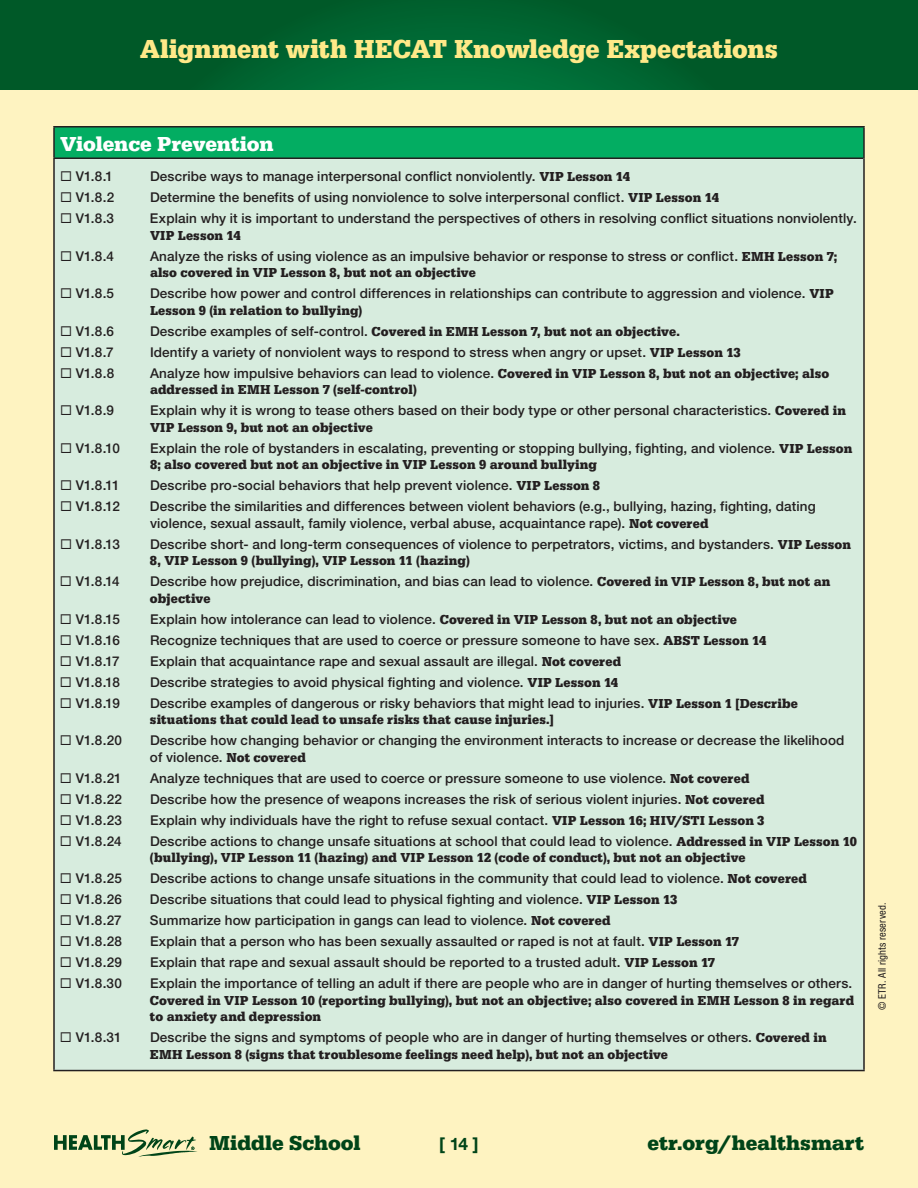
<style>
.page{position:relative;width:918px;height:1188px;background:#fff}
.page>*{position:absolute;margin:0;border:0;box-sizing:border-box;transform-origin:0 0}
.t1{font:27px "URW Egyptienne T Bold Narr";color:#ffe988}
.t2{font:700 21px "URW Egyptienne T";color:#004418}
.SST_subject_area{font:700 21px "URW Egyptienne T";letter-spacing:-.005em;color:#fff}
.t3{font:700 17.25px "Helvetica Neue";color:#004418}
.SSE_expectations{font:500 13.5px/16.5px "Helvetica Neue";letter-spacing:.01em;color:#231f20}
.SSE_expectations-2{font:13.5px/16.5px "URW Egyptienne T Bold Narr";letter-spacing:.01em;color:#231f20}
.t4{font:condensed 10.5px "Helvetica Neue";letter-spacing:.015em;color:#231f20}
.s1{font-family:"URW Egyptienne T Bold Narr";font-weight:400}
.s2{font-family:"Helvetica Neue";font-weight:500}
</style>
<div class="page">
<svg style="left:0;top:0;width:918px;height:90px;background:#005e2c"></svg>
<div style="left:0;top:90px;width:918px;height:1098px;background:#fef3c1"></div>
<div style="left:54px;top:127px;width:810px;height:31px;background:#03ad62"></div>
<div style="left:54px;top:158px;width:810px;height:913px;background:#d7ecde"></div>
<hr style="left:53px;top:126px;width:812px;height:2px;background:#231f20">
<hr style="left:53px;top:128px;width:2px;height:30px;background:#231f20">
<hr style="left:53px;top:158px;width:810px;height:1px;background:#231f20">
<hr style="left:53px;top:159px;width:2px;height:911px;background:#231f20">
<hr style="left:53px;top:1070px;width:812px;height:1px;background:#231f20">
<hr style="left:863px;top:128px;width:2px;height:30px;background:#231f20">
<hr style="left:863px;top:158px;width:2px;height:912px;background:#231f20">
<svg style="left:54px;top:1130px;width:143px;height:27px"></svg>
<h1 class="t1" style="left:140px;top:33px;width:639px">Alignment with HECAT Knowledge Expectations</h1>
<p class="SST_subject_area" style="left:60px;top:131px;width:215px">Violence Prevention</p>
<p class="SSE_expectations" style="left:60px;top:168px;width:55px">◻ V1.8.1</p>
<p class="SSE_expectations" style="left:150px;top:168px;width:482px">Describe ways to manage interpersonal conflict nonviolently. <span class="s1">VIP Lesson 14</span></p>
<p class="SSE_expectations" style="left:60px;top:189px;width:56px">◻ V1.8.2</p>
<p class="SSE_expectations" style="left:150px;top:189px;width:570px">Determine the benefits of using nonviolence to solve interpersonal conflict. <span class="s1">VIP Lesson 14</span></p>
<p class="SSE_expectations" style="left:60px;top:210px;width:56px">◻ V1.8.3</p>
<p class="SSE_expectations" style="left:150px;top:210px;width:708px">Explain why it is important to understand the perspectives of others in resolving conflict situations nonviolently.<br><span class="s1">VIP Lesson 14</span></p>
<p class="SSE_expectations" style="left:60px;top:247px;width:56px">◻ V1.8.4</p>
<p class="SSE_expectations" style="left:150px;top:247px;width:689px">Analyze the risks of using violence as an impulsive behavior or response to stress or conflict. <span class="s1">EMH Lesson 7; also covered in VIP Lesson 8, but not an objective</span></p>
<p class="SSE_expectations" style="left:60px;top:285px;width:56px">◻ V1.8.5</p>
<p class="SSE_expectations" style="left:150px;top:285px;width:685px">Describe how power and control differences in relationships can contribute to aggression and violence. <span class="s1">VIP<br>Lesson 9 (in relation to bullying)</span></p>
<p class="SSE_expectations" style="left:60px;top:322px;width:56px">◻ V1.8.6</p>
<p class="SSE_expectations-2" style="left:150px;top:323px;width:531px"><span class="s2">Describe examples of self-control.</span> Covered in EMH Lesson 7, but not an objective.</p>
<p class="SSE_expectations" style="left:60px;top:343px;width:55px">◻ V1.8.7</p>
<p class="SSE_expectations" style="left:150px;top:343px;width:592px">Identify a variety of nonviolent ways to respond to stress when angry or upset. <span class="s1">VIP Lesson 13</span></p>
<p class="SSE_expectations" style="left:60px;top:364px;width:56px">◻ V1.8.8</p>
<p class="SSE_expectations-2" style="left:150px;top:365px;width:681px"><span class="s2">Analyze how impulsive behaviors can lead to violence.</span> Covered in VIP Lesson 8, but not an objective; also addressed in EMH Lesson 7 (self-control)</p>
<p class="SSE_expectations" style="left:60px;top:402px;width:56px">◻ V1.8.9</p>
<p class="SSE_expectations" style="left:150px;top:402px;width:698px">Explain why it is wrong to tease others based on their body type or other personal characteristics. <span class="s1">Covered in<br>VIP Lesson 9, but not an objective</span></p>
<p class="SSE_expectations" style="left:60px;top:439px;width:62px">◻ V1.8.10</p>
<p class="SSE_expectations" style="left:150px;top:439px;width:704px">Explain the role of bystanders in escalating, preventing or stopping bullying, fighting, and violence. <span class="s1">VIP Lesson<br>8; also covered but not an objective in VIP Lesson 9 around bullying</span></p>
<p class="SSE_expectations" style="left:60px;top:477px;width:61px">◻ V1.8.11</p>
<p class="SSE_expectations" style="left:150px;top:477px;width:452px">Describe pro-social behaviors that help prevent violence. <span class="s1">VIP Lesson 8</span></p>
<p class="SSE_expectations" style="left:60px;top:498px;width:61px">◻ V1.8.12</p>
<p class="SSE_expectations" style="left:150px;top:498px;width:667px">Describe the similarities and differences between violent behaviors (e.g., bullying, hazing, fighting, dating violence, sexual assault, family violence, verbal abuse, acquaintance rape). <span class="s1">Not covered</span></p>
<p class="SSE_expectations" style="left:60px;top:535px;width:62px">◻ V1.8.13</p>
<p class="SSE_expectations" style="left:150px;top:535px;width:702px">Describe short- and long-term consequences of violence to perpetrators, victims, and bystanders. <span class="s1">VIP Lesson<br>8, VIP Lesson 9 (bullying), VIP Lesson 11 (hazing)</span></p>
<p class="SSE_expectations" style="left:60px;top:573px;width:61px">◻ V1.8.14</p>
<p class="SSE_expectations" style="left:150px;top:573px;width:682px">Describe how prejudice, discrimination, and bias can lead to violence. <span class="s1">Covered in VIP Lesson 8, but not an objective</span></p>
<p class="SSE_expectations" style="left:60px;top:610px;width:61px">◻ V1.8.15</p>
<p class="SSE_expectations" style="left:150px;top:610px;width:588px">Explain how intolerance can lead to violence. <span class="s1">Covered in VIP Lesson 8, but not an objective</span></p>
<p class="SSE_expectations" style="left:60px;top:631px;width:62px">◻ V1.8.16</p>
<p class="SSE_expectations" style="left:150px;top:631px;width:618px">Recognize techniques that are used to coerce or pressure someone to have sex. <span class="s1">ABST Lesson 14</span></p>
<p class="SSE_expectations" style="left:60px;top:652px;width:61px">◻ V1.8.17</p>
<p class="SSE_expectations" style="left:150px;top:652px;width:473px">Explain that acquaintance rape and sexual assault are illegal. <span class="s1">Not covered</span></p>
<p class="SSE_expectations" style="left:60px;top:673px;width:62px">◻ V1.8.18</p>
<p class="SSE_expectations" style="left:150px;top:673px;width:470px">Describe strategies to avoid physical fighting and violence. <span class="s1">VIP Lesson 14</span></p>
<p class="SSE_expectations" style="left:60px;top:694px;width:62px">◻ V1.8.19</p>
<p class="SSE_expectations-2" style="left:150px;top:695px;width:649px"><span class="s2">Describe examples of dangerous or risky behaviors that might lead to injuries.</span> VIP Lesson 1 [Describe situations that could lead to unsafe risks that cause injuries.]</p>
<p class="SSE_expectations" style="left:60px;top:732px;width:63px">◻ V1.8.20</p>
<p class="SSE_expectations" style="left:150px;top:732px;width:696px">Describe how changing behavior or changing the environment interacts to increase or decrease the likelihood of violence. <span class="s1">Not covered</span></p>
<p class="SSE_expectations" style="left:60px;top:769px;width:63px">◻ V1.8.21</p>
<p class="SSE_expectations" style="left:150px;top:769px;width:601px">Analyze techniques that are used to coerce or pressure someone to use violence. <span class="s1">Not covered</span></p>
<p class="SSE_expectations" style="left:60px;top:790px;width:63px">◻ V1.8.22</p>
<p class="SSE_expectations" style="left:150px;top:790px;width:616px">Describe how the presence of weapons increases the risk of serious violent injuries. <span class="s1">Not covered</span></p>
<p class="SSE_expectations" style="left:60px;top:811px;width:63px">◻ V1.8.23</p>
<p class="SSE_expectations" style="left:150px;top:811px;width:616px">Explain why individuals have the right to refuse sexual contact. <span class="s1">VIP Lesson 16; HIV/STI Lesson 3</span></p>
<p class="SSE_expectations" style="left:60px;top:832px;width:63px">◻ V1.8.24</p>
<p class="SSE_expectations-2" style="left:150px;top:833px;width:709px"><span class="s2">Describe actions to change unsafe situations at school that could lead to violence.</span> Addressed in VIP Lesson 10 (bullying), VIP Lesson 11 (hazing) and VIP Lesson 12 (code of conduct), but not an objective</p>
<p class="SSE_expectations" style="left:60px;top:870px;width:63px">◻ V1.8.25</p>
<p class="SSE_expectations" style="left:150px;top:870px;width:658px">Describe actions to change unsafe situations in the community that could lead to violence. <span class="s1">Not covered</span></p>
<p class="SSE_expectations" style="left:60px;top:891px;width:63px">◻ V1.8.26</p>
<p class="SSE_expectations" style="left:150px;top:891px;width:529px">Describe situations that could lead to physical fighting and violence. <span class="s1">VIP Lesson 13</span></p>
<p class="SSE_expectations" style="left:60px;top:912px;width:63px">◻ V1.8.27</p>
<p class="SSE_expectations" style="left:150px;top:912px;width:462px">Summarize how participation in gangs can lead to violence. <span class="s1">Not covered</span></p>
<p class="SSE_expectations" style="left:60px;top:933px;width:63px">◻ V1.8.28</p>
<p class="SSE_expectations" style="left:150px;top:933px;width:591px">Explain that a person who has been sexually assaulted or raped is not at fault. <span class="s1">VIP Lesson 17</span></p>
<p class="SSE_expectations" style="left:60px;top:954px;width:63px">◻ V1.8.29</p>
<p class="SSE_expectations" style="left:150px;top:954px;width:567px">Explain that rape and sexual assault should be reported to a trusted adult. <span class="s1">VIP Lesson 17</span></p>
<p class="SSE_expectations" style="left:60px;top:975px;width:63px">◻ V1.8.30</p>
<p class="SSE_expectations-2" style="left:150px;top:975px;width:706px"><span class="s2">Explain the importance of telling an adult if there are people who are in danger of hurting themselves or others.<br></span>Covered in VIP Lesson 10 (reporting bullying), but not an objective; also covered in EMH Lesson 8 in regard to anxiety and depression</p>
<p class="SSE_expectations" style="left:60px;top:1029px;width:63px">◻ V1.8.31</p>
<p class="SSE_expectations" style="left:150px;top:1029px;width:678px">Describe the signs and symptoms of people who are in danger of hurting themselves or others. <span class="s1">Covered in<br>EMH Lesson 8 (signs that troublesome feelings need help), but not an objective</span></p>
<p class="t4" style="left:876px;top:1010px;width:109px;rotate:-90deg">© ETR. All rights reserved.</p>
<h2 class="t2" style="left:209px;top:1130px;width:153px">Middle School</h2>
<p class="t3" style="left:439px;top:1133px;width:41px">[ 14 ]</p>
<h2 class="t2" style="left:647px;top:1130px;width:218px">etr.org/healthsmart</h2>
</div>
